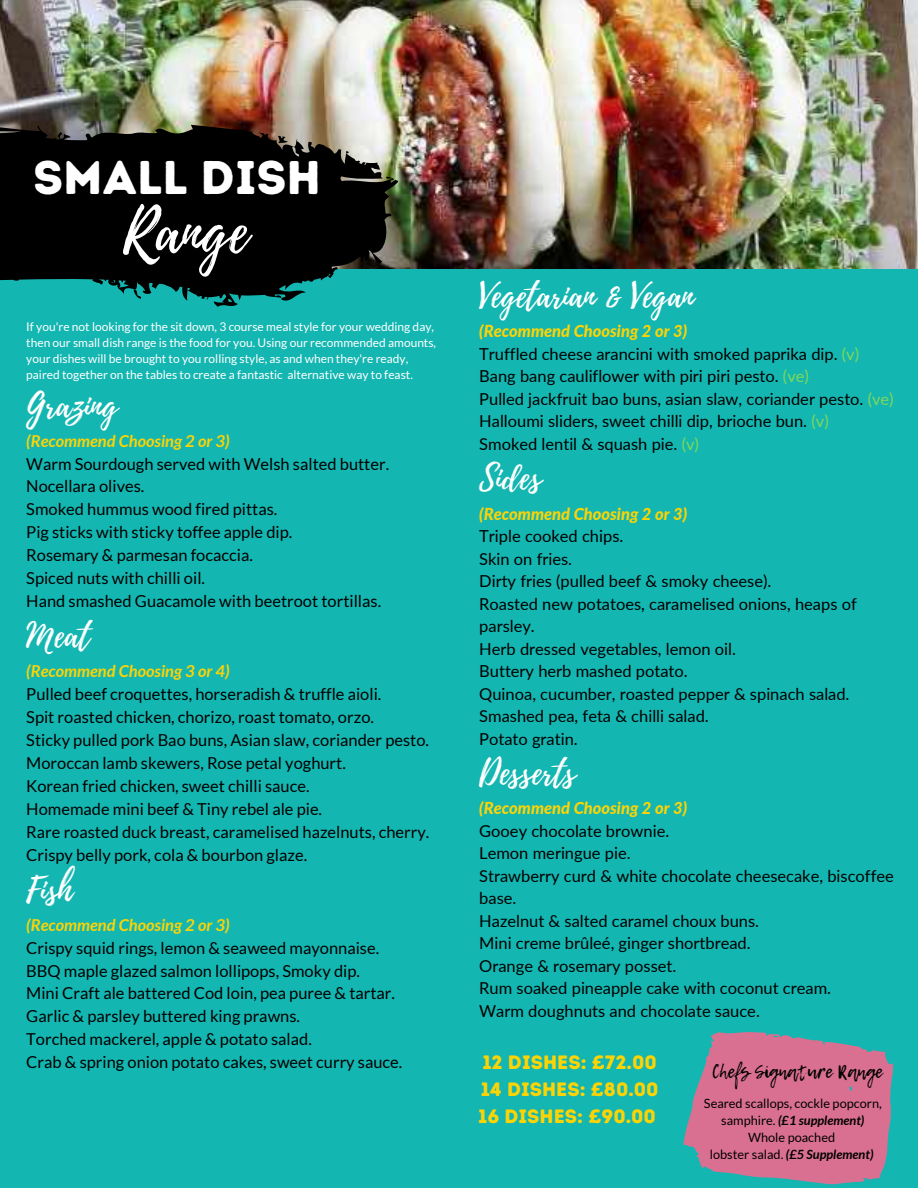
<style>
.page{position:relative;width:918px;height:1188px;background:#14b6b1}
.page>*{position:absolute;margin:0;border:0;box-sizing:border-box;transform-origin:0 0}
.t1{font:60.75px "Playlist Script";color:#fff}
.t2{font:47.25px "Intro Rust Base";color:#fff}
.t3{font:33.75px "Playlist Script";color:#fff}
.t4{font:33.6px "Playlist Script";color:#fff}
.t5{font:19.35px/27px "Intro Rust Base";color:#fcd405;text-align:justify}
.t6{font:18.3px "Lemon Tuesday";color:#000}
.t7{font:16.5px/22.5px "Lato";color:#000}
.t8{font:italic 700 16.5px "Lato";color:#fcd405}
.t9{font:italic 800 16.5px "Lato";color:#fcd405}
.t10{font:12.75px/17px "Lato";color:#000;text-align:center}
.t11{font:12px/15.9px "Lato";color:#fff}
.s1{font-weight:800;font-style:italic;color:#fcd405}
.s2{color:#7ed957}
.s3{font-weight:700;font-style:italic}
</style>
<div class="page">
<img style="left:0;top:0;width:918px;height:268px">
<svg style="left:0;top:119px;width:398px;height:188px;background:#152825"></svg>
<svg style="left:683px;top:1032px;width:210px;height:153px"></svg>
<h2 class="t2" style="left:33px;top:147px;width:290px">SMALL DISH</h2>
<h1 class="t1" style="left:123px;top:188px;width:127px">Range</h1>
<p class="t11" style="left:26px;top:318px;width:411px">If you're not looking for the sit down, 3 course meal style for your wedding day, then our small dish range is the food for you. Using our recommended amounts, your dishes will be brought to you rolling style, as and when they're ready, paired together on the tables to create a fantastic alternative way to feast.</p>
<h3 class="t3" style="left:26px;top:381px;width:93px">Grazing</h3>
<p class="t8" style="left:26px;top:431px;width:205px">(Recommend Choosing 2 or 3)</p>
<p class="t7" style="left:26px;top:452px;width:364px;line-height:23px">Warm Sourdough served with Welsh salted butter.<br>Nocellara olives.<br>Smoked hummus wood fired pittas.<br>Pig sticks with sticky toffee apple dip.<br>Rosemary &amp; parmesan focaccia.<br>Spiced nuts with chilli oil.<br>Hand smashed Guacamole with beetroot tortillas.</p>
<h3 class="t3" style="left:26px;top:612px;width:65px">Meat</h3>
<p class="t8" style="left:26px;top:662px;width:205px">(Recommend Choosing 3 or 4)</p>
<p class="t7" style="left:26px;top:683px;width:405px;line-height:23px">Pulled beef croquettes, horseradish &amp; truffle aioli.<br>Spit roasted chicken, chorizo, roast tomato, orzo.<br>Sticky pulled pork Bao buns, Asian slaw, coriander pesto.<br>Moroccan lamb skewers, Rose petal yoghurt.<br>Korean fried chicken, sweet chilli sauce.<br>Homemade mini beef &amp; Tiny rebel ale pie.<br>Rare roasted duck breast, caramelised hazelnuts, cherry.<br>Crispy belly pork, cola &amp; bourbon glaze.</p>
<h3 class="t3" style="left:26px;top:865px;width:48px">Fish</h3>
<p class="t8" style="left:26px;top:915px;width:205px">(Recommend Choosing 2 or 3)</p>
<p class="t7" style="left:26px;top:936px;width:378px;line-height:23px">Crispy squid rings, lemon &amp; seaweed mayonnaise.<br>BBQ maple glazed salmon lollipops, Smoky dip.<br>Mini Craft ale battered Cod loin, pea puree &amp; tartar.<br>Garlic &amp; parsley buttered king prawns.<br>Torched mackerel, apple &amp; potato salad.<br>Crab &amp; spring onion potato cakes, sweet curry sauce.</p>
<h3 class="t4" style="left:479px;top:272px;width:216px">Vegetarian &amp; Vegan</h3>
<p class="t7" style="left:479px;top:319px;width:416px"><span class="s1">(Recommend Choosing 2 or 3)<br></span>Truffled cheese arancini with smoked paprika dip. <span class="s2">(v)<br></span>Bang bang cauliflower with piri piri pesto. <span class="s2">(ve)<br></span>Pulled jackfruit bao buns, asian slaw, coriander pesto. <span class="s2">(ve)<br></span>Halloumi sliders, sweet chilli dip, brioche bun. <span class="s2">(v)<br></span>Smoked lentil &amp; squash pie. <span class="s2">(v)</span></p>
<h3 class="t3" style="left:479px;top:454px;width:64px">Sides</h3>
<p class="t9" style="left:479px;top:501px;width:209px">(Recommend Choosing 2 or 3)</p>
<p class="t7" style="left:479px;top:524px;width:379px">Triple cooked chips.<br>Skin on fries.<br>Dirty fries (pulled beef &amp; smoky cheese).<br>Roasted new potatoes, caramelised onions, heaps of parsley.<br>Herb dressed vegetables, lemon oil.<br>Buttery herb mashed potato.<br>Quinoa, cucumber, roasted pepper &amp; spinach salad.<br>Smashed pea, feta &amp; chilli salad.<br>Potato gratin.</p>
<h3 class="t3" style="left:479px;top:748px;width:98px">Desserts</h3>
<p class="t9" style="left:479px;top:796px;width:209px">(Recommend Choosing 2 or 3)</p>
<p class="t7" style="left:479px;top:819px;width:416px">Gooey chocolate brownie.<br>Lemon meringue pie.<br>Strawberry curd &amp; white chocolate cheesecake, biscoffee base.<br>Hazelnut &amp; salted caramel choux buns.<br>Mini creme brûleé, ginger shortbread.<br>Orange &amp; rosemary posset.<br>Rum soaked pineapple cake with coconut cream.<br>Warm doughnuts and chocolate sauce.</p>
<p class="t5" style="left:478px;top:1049px;width:182px">12 DISHES: £72.00<br>14 DISHES: £80.00<br>16 DISHES: £90.00</p>
<p class="t6" style="left:712px;top:1061px;width:172px">Chefs Signature Range</p>
<p class="t10" style="left:704px;top:1095px;width:179px">Seared scallops, cockle popcorn, samphire. <span class="s3">(£1 supplement)<br></span>Whole poached<br>lobster salad. <span class="s3">(£5 Supplement)</span></p>
</div>
